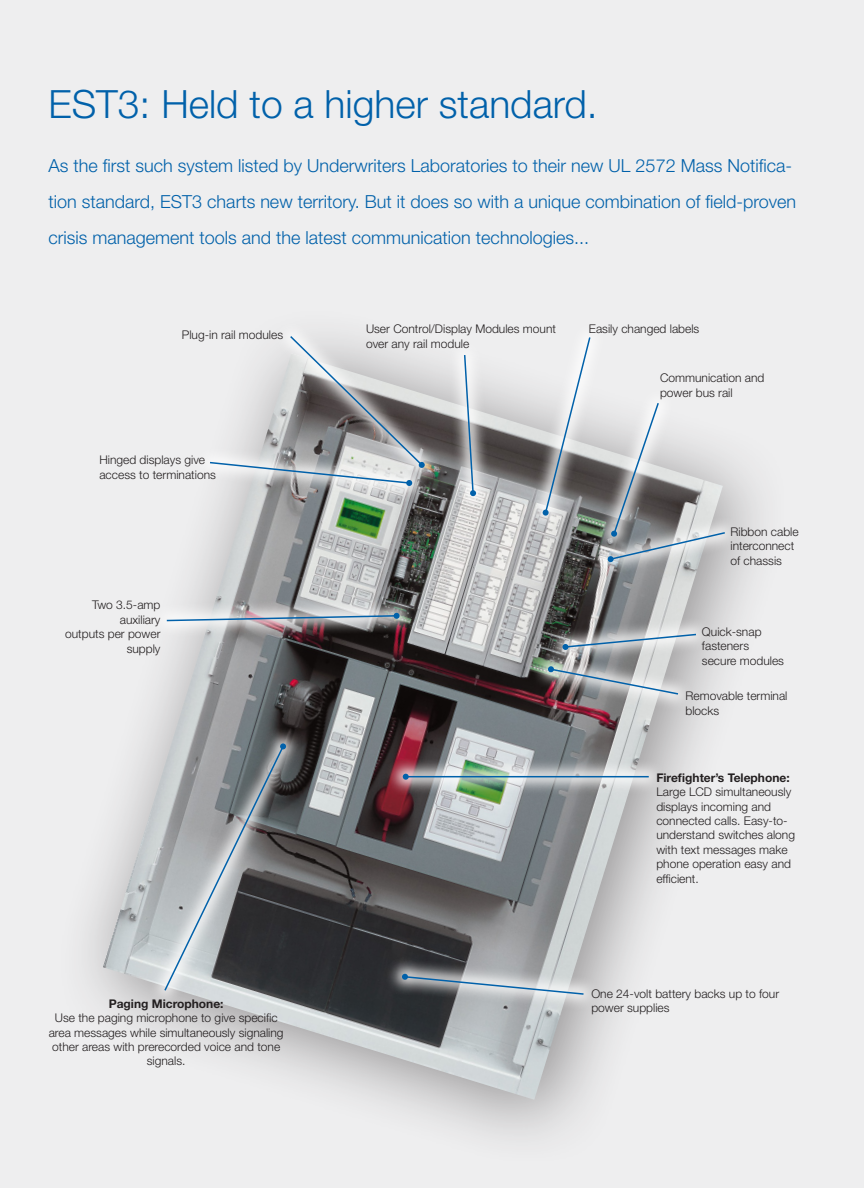
<style>
.page{position:relative;width:864px;height:1188px;background:#eeeeef}
.page>*{position:absolute;margin:0;border:0;box-sizing:border-box;transform-origin:0 0}
.Headline{font:300 39px "Helvetica Neue LT Std";color:#0161aa}
.Body{font:300 18px/36px "Helvetica Neue LT Std";color:#0161aa}
.t1{font:300 12px/14.4px "Helvetica Neue LT Std";color:#231f20}
.t2{font:700 12px "Helvetica Neue LT Std";color:#231f20}
</style>
<div class="page">
<img style="left:103px;top:366px;width:620px;height:734px">
<svg style="left:425px;top:362px;width:14px;height:120px"></svg>
<svg style="left:191px;top:443px;width:236px;height:58px"></svg>
<svg style="left:208px;top:336px;width:217px;height:150px"></svg>
<svg style="left:148px;top:594px;width:267px;height:42px"></svg>
<svg style="left:165px;top:613px;width:235px;height:9px"></svg>
<svg style="left:445px;top:366px;width:46px;height:145px"></svg>
<svg style="left:463px;top:355px;width:13px;height:141px"></svg>
<svg style="left:524px;top:366px;width:81px;height:165px"></svg>
<svg style="left:543px;top:337px;width:49px;height:179px"></svg>
<svg style="left:592px;top:384px;width:82px;height:129px"></svg>
<svg style="left:589px;top:513px;width:150px;height:64px;background:#a3a5a4"></svg>
<svg style="left:608px;top:401px;width:119px;height:161px"></svg>
<svg style="left:543px;top:615px;width:168px;height:50px;background:#929392"></svg>
<svg style="left:562px;top:633px;width:136px;height:17px"></svg>
<img style="left:529px;top:647px;width:164px;height:62px">
<svg style="left:548px;top:666px;width:132px;height:30px"></svg>
<img style="left:384px;top:755px;width:279px;height:40px">
<hr style="left:406px;top:776px;width:243px;height:1px;background:#0161aa">
<svg style="left:403px;top:774px;width:6px;height:6px"></svg>
<svg style="left:383px;top:955px;width:215px;height:54px;background:#898b8d"></svg>
<svg style="left:402px;top:974px;width:183px;height:22px"></svg>
<svg style="left:145px;top:724px;width:156px;height:281px;background:#939597"></svg>
<svg style="left:163px;top:743px;width:123px;height:249px;background:#888c8f"></svg>
<p class="Headline" style="left:49px;top:80px;width:551px">EST3: Held to a higher standard.</p>
<p class="Body" style="left:49px;top:147px;width:749px">As the first such system listed by Underwriters Laboratories to their new UL 2572 Mass Notifica&shy;tion standard, EST3 charts new territory. But it does so with a unique combination of field-proven crisis management tools and the latest communication technologies...</p>
<p class="t1" style="left:182px;top:327px;width:103px">Plug-in rail modules</p>
<p class="t1" style="left:99px;top:452px;width:107px">Hinged displays give</p>
<p class="t1" style="left:99px;top:467px;width:118px">access to terminations</p>
<p class="t1" style="left:92px;top:598px;width:70px;text-align:right">Two 3.5-amp auxiliary</p>
<p class="t1" style="left:65px;top:627px;width:97px">outputs per power</p>
<p class="t1" style="left:127px;top:641px;width:35px">supply</p>
<p class="t2" style="left:109px;top:996px;width:116px">Paging Microphone:</p>
<p class="t1" style="left:49px;top:1011px;width:236px;text-align:center">Use the paging microphone to give specific area messages while simultaneously signaling other areas with prerecorded voice and tone signals.</p>
<p class="t1" style="left:366px;top:322px;width:192px">User Control/Display Modules mount</p>
<p class="t1" style="left:589px;top:321px;width:112px">Easily changed labels</p>
<p class="t1" style="left:366px;top:336px;width:105px">over any rail module</p>
<p class="t1" style="left:660px;top:371px;width:106px">Communication and</p>
<p class="t1" style="left:660px;top:385px;width:74px">power bus rail</p>
<p class="t1" style="left:730px;top:524px;width:70px">Ribbon cable interconnect</p>
<p class="t1" style="left:730px;top:553px;width:53px">of chassis</p>
<p class="t1" style="left:702px;top:624px;width:61px">Quick-snap fasteners</p>
<p class="t1" style="left:702px;top:653px;width:84px">secure modules</p>
<p class="t1" style="left:686px;top:689px;width:104px">Removable terminal blocks</p>
<p class="t2" style="left:656px;top:770px;width:135px">Firefighter’s Telephone:</p>
<p class="t1" style="left:656px;top:784px;width:140px">Large LCD simultaneously displays incoming and connected calls. Easy-to&shy;understand switches along with text messages make phone operation easy and efficient.</p>
<p class="t1" style="left:591px;top:986px;width:189px">One 24-volt battery backs up to four</p>
<p class="t1" style="left:591px;top:1001px;width:80px">power supplies</p>
</div>
